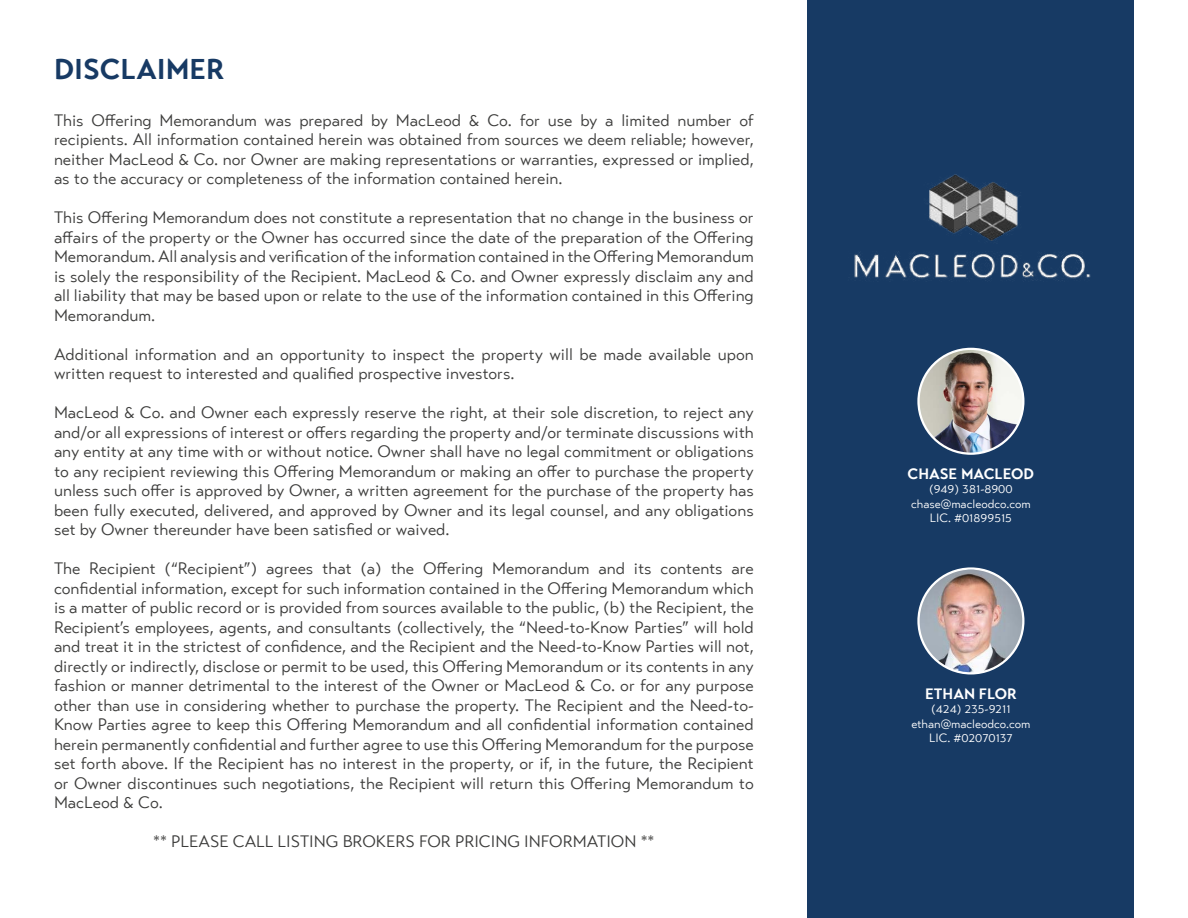
<style>
.page{position:relative;width:1188px;height:918px;background:#fff}
.page>*{position:absolute;margin:0;border:0;box-sizing:border-box;transform-origin:0 0}
.t1{font:700 28.5px "Transat Text";color:#173a64}
.t2{font:16.5px/19.5px "Transat Text Standard";color:#3c3c3b;text-align:justify}
.t3{font:700 15px "Transat Text";color:#fff}
.t4{font:12px/14.4px "Transat Text Standard";color:#fff;text-align:center}
</style>
<div class="page">
<div style="left:808px;top:0;width:326px;height:918px;background:#173a64"></div>
<img style="left:854px;top:174px;width:237px;height:107px">
<img style="left:920px;top:350px;width:103px;height:104px">
<div style="left:917px;top:348px;width:107px;height:107px;border:2px solid #fff;border-radius:50%"></div>
<img style="left:920px;top:570px;width:103px;height:102px">
<div style="left:917px;top:567px;width:107px;height:108px;border:2px solid #fff;border-radius:50%"></div>
<h1 class="t1" style="left:54px;top:52px;width:172px">DISCLAIMER</h1>
<p class="t2" style="left:54px;top:110px;width:701px">This Offering Memorandum was prepared by MacLeod &amp; Co. for use by a limited number of recipients. All information contained herein was obtained from sources we deem reliable; however, neither MacLeod &amp; Co. nor Owner are making representations or warranties, expressed or implied, as to the accuracy or completeness of the information contained herein.</p>
<p class="t2" style="left:54px;top:208px;width:701px">This Offering Memorandum does not constitute a representation that no change in the business or affairs of the property or the Owner has occurred since the date of the preparation of the Offering Memorandum. All analysis and verification of the information contained in the Offering Memorandum is solely the responsibility of the Recipient. MacLeod &amp; Co. and Owner expressly disclaim any and all liability that may be based upon or relate to the use of the information contained in this Offering Memorandum.</p>
<p class="t2" style="left:54px;top:344px;width:701px">Additional information and an opportunity to inspect the property will be made available upon written request to interested and qualified prospective investors.</p>
<p class="t2" style="left:54px;top:403px;width:701px">MacLeod &amp; Co. and Owner each expressly reserve the right, at their sole discretion, to reject any and/or all expressions of interest or offers regarding the property and/or terminate discussions with any entity at any time with or without notice. Owner shall have no legal commitment or obligations to any recipient reviewing this Offering Memorandum or making an offer to purchase the property unless such offer is approved by Owner, a written agreement for the purchase of the property has been fully executed, delivered, and approved by Owner and its legal counsel, and any obligations set by Owner thereunder have been satisfied or waived.</p>
<p class="t2" style="left:54px;top:559px;width:701px">The Recipient (“Recipient”) agrees that (a) the Offering Memorandum and its contents are confidential information, except for such information contained in the Offering Memorandum which is a matter of public record or is provided from sources available to the public, (b) the Recipient, the Recipient’s employees, agents, and consultants (collectively, the “Need-to-Know Parties” will hold and treat it in the strictest of confidence, and the Recipient and the Need-to-Know Parties will not, directly or indirectly, disclose or permit to be used, this Offering Memorandum or its contents in any fashion or manner detrimental to the interest of the Owner or MacLeod &amp; Co. or for any purpose other than use in considering whether to purchase the property. The Recipient and the Need-to-Know Parties agree to keep this Offering Memorandum and all confidential information contained herein permanently confidential and further agree to use this Offering Memorandum for the purpose set forth above. If the Recipient has no interest in the property, or if, in the future, the Recipient or Owner discontinues such negotiations, the Recipient will return this Offering Memorandum to MacLeod &amp; Co.</p>
<p class="t2" style="left:153px;top:832px;width:503px">** PLEASE CALL LISTING BROKERS FOR PRICING INFORMATION **</p>
<p class="t3" style="left:908px;top:464px;width:128px">CHASE MACLEOD</p>
<p class="t4" style="left:911px;top:482px;width:121px">(949) 381-8900 chase@macleodco.com<br>LIC. #01899515</p>
<p class="t3" style="left:925px;top:685px;width:93px">ETHAN FLOR</p>
<p class="t4" style="left:911px;top:702px;width:121px">(424) 235-9211 ethan@macleodco.com<br>LIC. #02070137</p>
</div>
